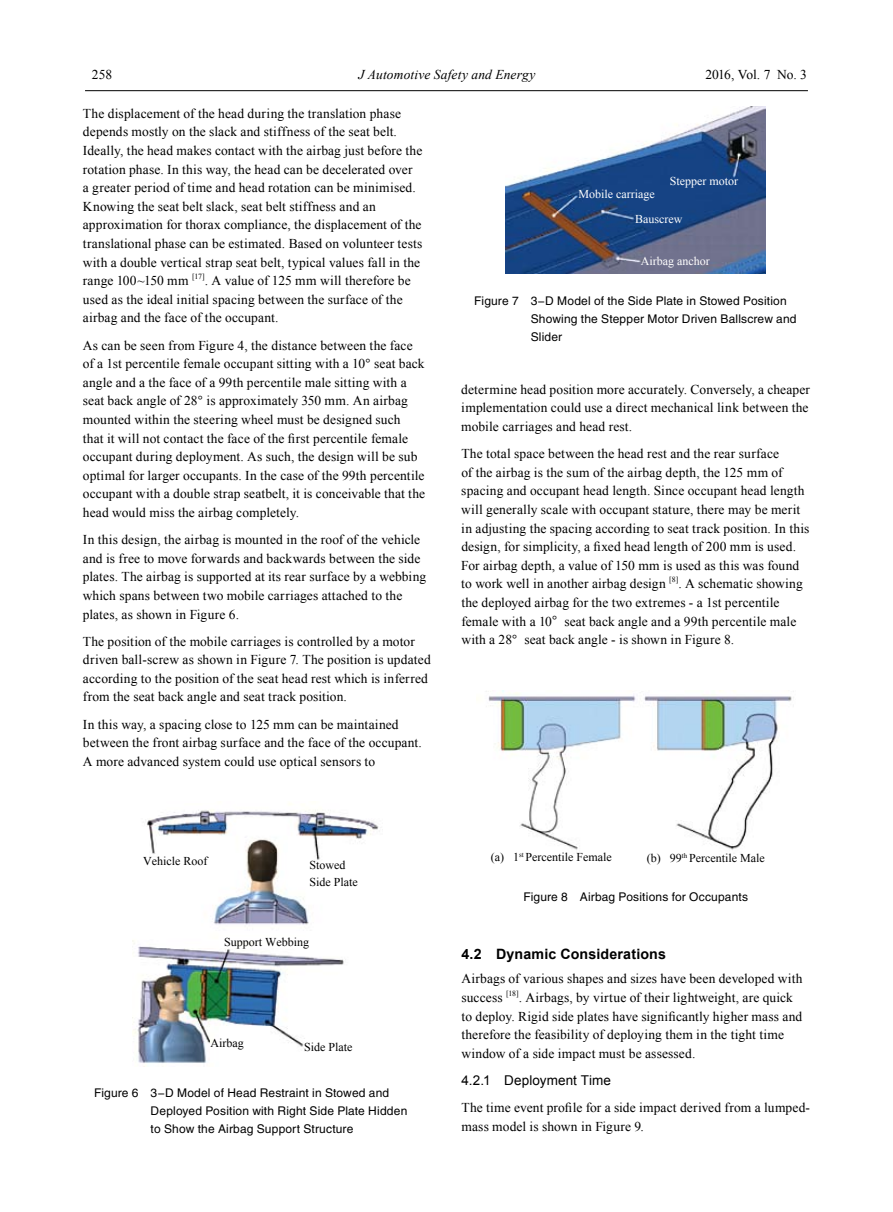
<style>
.page{position:relative;width:893px;height:1212px;background:#fff}
.page>*{position:absolute;margin:0;border:0;box-sizing:border-box;transform-origin:0 0}
.t1{font:700 14.25px "Arial";letter-spacing:.01em;color:#000}
.t2{font:13.5px/18.6px "Times New Roman";letter-spacing:.01em;color:#000}
.t3{font:italic 13.5px "Times New Roman";letter-spacing:.01em;color:#000}
.t4{font:13.5px "Arial";letter-spacing:.01em;color:#000}
.t5{font:13.5px "Times New Roman";letter-spacing:-.03em;color:#000}
.t6{font:12px/18px "FZHTJW GB1 0";letter-spacing:.015em;color:#000}
.t7{font:12px/16.5px "Times New Roman";color:#000}
.t8{font:12px "Times New Roman";color:#fff}
.t9{font:7.8px "Times New Roman";color:#000}
.s1{font-family:"Times"}
</style>
<div class="page">
<hr style="left:85px;top:90px;width:723px;height:1px;background:#000">
<img style="left:132px;top:803px;width:247px;height:260px">
<img style="left:506px;top:106px;width:260px;height:167px">
<img style="left:486px;top:690px;width:306px;height:160px">
<p class="t2" style="left:92px;top:65px;width:22px">258</p>
<p class="t3" style="left:358px;top:65px;width:179px">J Automotive Safety and Energy</p>
<p class="t5" style="left:705px;top:66px;width:103px">2016, Vol. 7 No. 3</p>
<p class="t2" style="left:83px;top:104px;width:341px">The displacement of the head during the translation phase depends mostly on the slack and stiffness of the seat belt.<br>Ideally, the head makes contact with the airbag just before the rotation phase. In this way, the head can be decelerated over<br>a greater period of time and head rotation can be minimised.<br>Knowing the seat belt slack, seat belt stiffness and an approximation for thorax compliance, the displacement of the translational phase can be estimated. Based on volunteer tests with a double vertical strap seat belt, typical values fall in the range 100~150 mm</p>
<p class="t9" style="left:192px;top:271px;width:14px">[17]</p>
<p class="t2" style="left:83px;top:271px;width:329px;text-indent:122px">. A value of 125 mm will therefore be used as the ideal initial spacing between the surface of the airbag and the face of the occupant.</p>
<p class="t2" style="left:83px;top:336px;width:344px">As can be seen from Figure 4, the distance between the face of a 1st percentile female occupant sitting with a 10<span class="s1">°</span> seat back angle and a the face of a 99th percentile male sitting with a seat back angle of 28<span class="s1">°</span> is approximately 350 mm. An airbag mounted within the steering wheel must be designed such<br>that it will not contact the face of the first percentile female occupant during deployment. As such, the design will be sub optimal for larger occupants. In the case of the 99th percentile occupant with a double strap seatbelt, it is conceivable that the head would miss the airbag completely.</p>
<p class="t2" style="left:83px;top:530px;width:345px">In this design, the airbag is mounted in the roof of the vehicle and is free to move forwards and backwards between the side plates. The airbag is supported at its rear surface by a webbing which spans between two mobile carriages attached to the plates, as shown in Figure 6.</p>
<p class="t2" style="left:83px;top:631px;width:350px">The position of the mobile carriages is controlled by a motor driven ball-screw as shown in Figure 7. The position is updated according to the position of the seat head rest which is inferred from the seat back angle and seat track position.</p>
<p class="t2" style="left:83px;top:714px;width:340px">In this way, a spacing close to 125 mm can be maintained between the front airbag surface and the face of the occupant.<br>A more advanced system could use optical sensors to</p>
<p class="t8" style="left:670px;top:173px;width:70px">Stepper motor</p>
<p class="t8" style="left:635px;top:210px;width:49px">Bauscrew</p>
<p class="t8" style="left:641px;top:253px;width:70px">Airbag anchor</p>
<p class="t8" style="left:578px;top:186px;width:78px">Mobile carriage</p>
<p class="t6" style="left:531px;top:292px;width:267px;text-indent:-57px">Figure 7 3-D Model of the Side Plate in Stowed Position<br>Showing the Stepper Motor Driven Ballscrew and<br>Slider</p>
<p class="t2" style="left:461px;top:380px;width:350px;text-align:justify">determine head position more accurately. Conversely, a cheaper implementation could use a direct mechanical link between the mobile carriages and head rest.</p>
<p class="t2" style="left:461px;top:444px;width:350px">The total space between the head rest and the rear surface<br>of the airbag is the sum of the airbag depth, the 125 mm of spacing and occupant head length. Since occupant head length will generally scale with occupant stature, there may be merit in adjusting the spacing according to seat track position. In this design, for simplicity, a fixed head length of 200 mm is used.<br>For airbag depth, a value of 150 mm is used as this was found to work well in another airbag design</p>
<p class="t9" style="left:669px;top:574px;width:11px">[8]</p>
<p class="t2" style="left:461px;top:574px;width:343px;text-indent:217px">. A schematic showing the deployed airbag for the two extremes - a 1st percentile female with a 10<span class="s1">°</span> seat back angle and a 99th percentile male with a 28<span class="s1">°</span> seat back angle - is shown in Figure 8.</p>
<p class="t7" style="left:143px;top:853px;width:66px">Vehicle Roof</p>
<p class="t7" style="left:309px;top:857px;width:50px">Stowed<br>Side Plate</p>
<p class="t7" style="left:224px;top:933px;width:86px">Support Webbing</p>
<p class="t7" style="left:210px;top:1034px;width:35px">Airbag</p>
<p class="t7" style="left:304px;top:1039px;width:50px">Side Plate</p>
<p class="t6" style="left:151px;top:1084px;width:258px;text-indent:-57px">Figure 6 3-D Model of Head Restraint in Stowed and<br>Deployed Position with Right Side Plate Hidden to Show the Airbag Support Structure</p>
<p class="t7" style="left:491px;top:848px;width:123px">(a) 1<sup>st</sup> Percentile Female</p>
<p class="t7" style="left:647px;top:849px;width:119px">(b) 99<sup>th</sup> Percentile Male</p>
<p class="t6" style="left:523px;top:888px;width:226px">Figure 8 Airbag Positions for Occupants</p>
<p class="t1" style="left:461px;top:944px;width:206px">4.2 Dynamic Considerations</p>
<p class="t2" style="left:461px;top:969px;width:343px">Airbags of various shapes and sizes have been developed with success</p>
<p class="t9" style="left:506px;top:988px;width:14px">[18]</p>
<p class="t2" style="left:461px;top:988px;width:342px;text-indent:57px">. Airbags, by virtue of their lightweight, are quick to deploy. Rigid side plates have significantly higher mass and therefore the feasibility of deploying them in the tight time window of a side impact must be assessed.</p>
<p class="t4" style="left:461px;top:1071px;width:151px">4.2.1 Deployment Time</p>
<p class="t2" style="left:461px;top:1098px;width:350px">The time event profile for a side impact derived from a lumped&shy;mass model is shown in Figure 9.</p>
</div>
